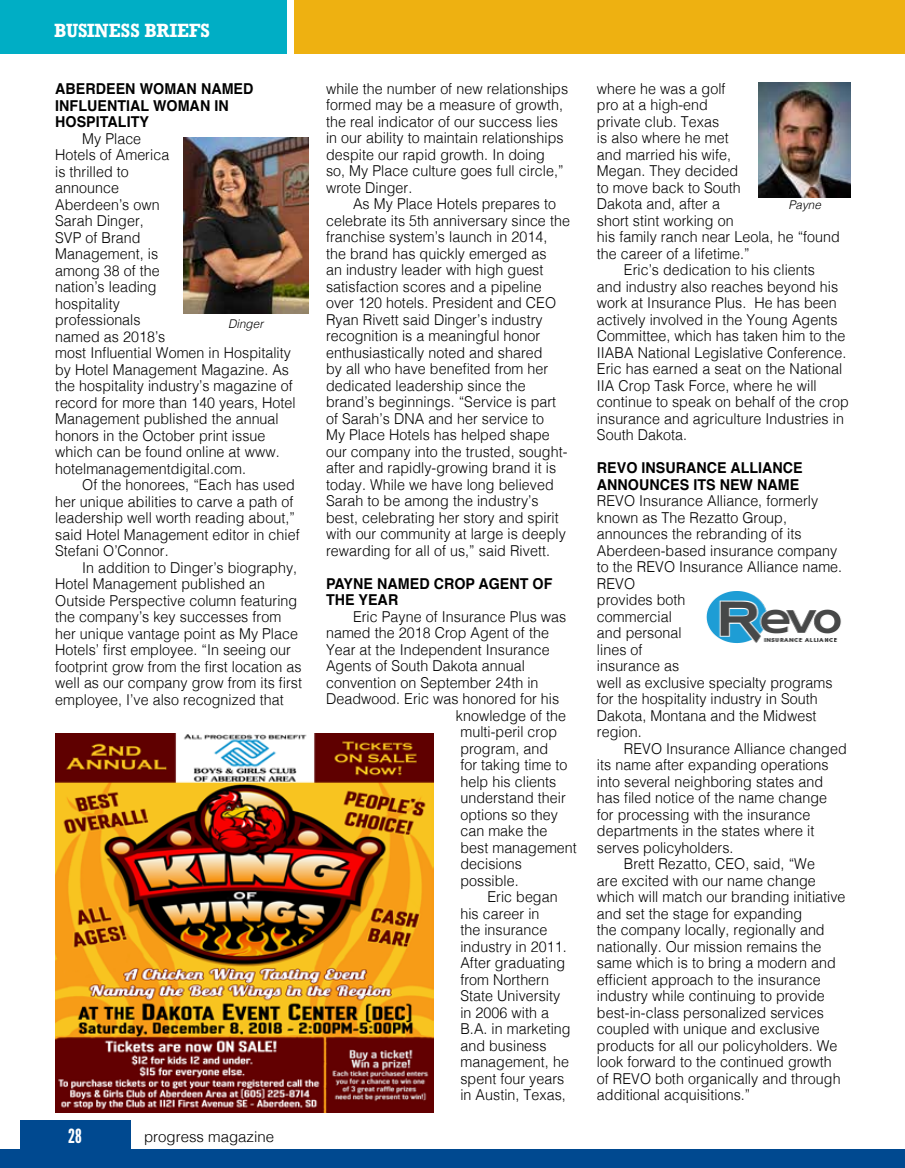
<style>
.page{position:relative;width:905px;height:1168px;background:#fff}
.page>*{position:absolute;margin:0;border:0;box-sizing:border-box;transform-origin:0 0}
.t1{font:19.5px "League Gothic";color:#fff}
.t2{font:700 18px "Rockwell";color:#fff;scale:.92 1}
.t3{font:300 15px/16.5px "Helvetica";letter-spacing:.005em;color:#000;scale:.95 1}
.t4{font:700 15px/16.5px "Helvetica";letter-spacing:.005em;color:#000;scale:.95 1}
.t5{font:300 15px "Helvetica";letter-spacing:.005em;color:#000}
.t6{font:italic 300 12px "Helvetica";letter-spacing:.005em;color:#000}
</style>
<div class="page">
<div style="left:20px;top:1120px;width:110px;height:48px;background:#004990"></div>
<div style="left:0;top:1149px;width:904px;height:19px;background:#004990"></div>
<div style="left:0;top:0;width:287px;height:54px;background:#00aec5"></div>
<div style="left:294px;top:0;width:610px;height:54px;background:#eeb111"></div>
<img style="left:183px;top:137px;width:125px;height:176px">
<img style="left:758px;top:83px;width:92px;height:115px">
<img style="left:55px;top:733px;width:378px;height:379px">
<img style="left:706px;top:591px;width:135px;height:52px">
<p class="t2" style="left:54px;top:19px;width:171px">BUSINESS BRIEFS</p>
<p class="t4" style="left:55px;top:81px;width:210px">ABERDEEN WOMAN NAMED<br>INFLUENTIAL WOMAN IN<br>HOSPITALITY</p>
<p class="t3" style="left:55px;top:129px;width:255px;text-indent:27px">My Place<br>Hotels of America<br>is thrilled to<br>announce<br>Aberdeen’s own<br>Sarah Dinger,<br>SVP of Brand<br>Management, is<br>among 38 of the<br>nation’s leading<br>hospitality<br>professionals<br>named as 2018’s<br>most Influential Women in Hospitality by Hotel Management Magazine. As the hospitality industry’s magazine of record for more than 140 years, Hotel<br>Management published the annual honors in the October print issue which can be found online at www. hotelmanagementdigital.com.</p>
<p class="t3" style="left:55px;top:476px;width:259px;text-indent:27px">Of the honorees, “Each has used her unique abilities to carve a path of leadership well worth reading about,” said Hotel Management editor in chief<br>Stefani O’Connor.</p>
<p class="t3" style="left:55px;top:558px;width:261px;text-indent:27px">In addition to Dinger’s biography, Hotel Management published an Outside Perspective column featuring the company’s key successes from her unique vantage point as My Place Hotels’ first employee. “In seeing our footprint grow from the first location as well as our company grow from its first employee, I’ve also recognized that</p>
<p class="t6" style="left:228px;top:313px;width:37px">Dinger</p>
<h1 class="t1" style="left:68px;top:1125px;width:15px">28</h1>
<p class="t5" style="left:144px;top:1124px;width:132px">progress magazine</p>
<p class="t3" style="left:326px;top:79px;width:256px">while the number of new relationships formed may be a measure of growth, the real indicator of our success lies in our ability to maintain relationships despite our rapid growth. In doing<br>so, My Place culture goes full circle,” wrote Dinger.</p>
<p class="t3" style="left:326px;top:195px;width:258px;text-indent:27px">As My Place Hotels prepares to celebrate its 5th anniversary since the franchise system’s launch in 2014, the brand has quickly emerged as<br>an industry leader with high guest satisfaction scores and a pipeline over 120 hotels. President and CEO Ryan Rivett said Dinger’s industry recognition is a meaningful honor enthusiastically noted and shared<br>by all who have benefited from her dedicated leadership since the brand’s beginnings. “Service is part of Sarah’s DNA and her service to<br>My Place Hotels has helped shape our company into the trusted, sought&shy;after and rapidly-growing brand it is today. While we have long believed Sarah to be among the industry’s best, celebrating her story and spirit with our community at large is deeply rewarding for all of us,” said Rivett.</p>
<p class="t4" style="left:326px;top:575px;width:240px">PAYNE NAMED CROP AGENT OF<br>THE YEAR</p>
<p class="t3" style="left:353px;top:607px;width:226px">Eric Payne of Insurance Plus was</p>
<p class="t3" style="left:326px;top:624px;width:236px">named the 2018 Crop Agent of the</p>
<p class="t3" style="left:326px;top:640px;width:237px">Year at the Independent Insurance</p>
<p class="t3" style="left:326px;top:657px;width:211px">Agents of South Dakota annual</p>
<p class="t3" style="left:326px;top:673px;width:225px">convention on September 24th in</p>
<p class="t3" style="left:326px;top:690px;width:247px">Deadwood. Eric was honored for his</p>
<p class="t3" style="left:456px;top:706px;width:117px">knowledge of the</p>
<p class="t3" style="left:460px;top:723px;width:103px">multi-peril crop</p>
<p class="t3" style="left:460px;top:739px;width:94px">program, and</p>
<p class="t3" style="left:460px;top:756px;width:114px">for taking time to</p>
<p class="t3" style="left:460px;top:772px;width:102px">help his clients</p>
<p class="t3" style="left:460px;top:789px;width:112px">understand their</p>
<p class="t3" style="left:460px;top:805px;width:104px">options so they</p>
<p class="t3" style="left:460px;top:822px;width:93px">can make the</p>
<p class="t3" style="left:460px;top:838px;width:124px">best management</p>
<p class="t3" style="left:460px;top:855px;width:66px">decisions</p>
<p class="t3" style="left:460px;top:871px;width:63px">possible.</p>
<p class="t3" style="left:487px;top:888px;width:75px">Eric began</p>
<p class="t3" style="left:460px;top:904px;width:85px">his career in</p>
<p class="t3" style="left:460px;top:921px;width:93px">the insurance</p>
<p class="t3" style="left:460px;top:937px;width:113px">industry in 2011.</p>
<p class="t3" style="left:460px;top:954px;width:112px">After graduating</p>
<p class="t3" style="left:460px;top:970px;width:95px">from Northern</p>
<p class="t3" style="left:460px;top:987px;width:107px">State University</p>
<p class="t3" style="left:460px;top:1003px;width:95px">in 2006 with a</p>
<p class="t3" style="left:460px;top:1020px;width:117px">B.A. in marketing</p>
<p class="t3" style="left:460px;top:1036px;width:92px">and business</p>
<p class="t3" style="left:460px;top:1053px;width:116px">management, he</p>
<p class="t3" style="left:460px;top:1069px;width:111px">spent four years</p>
<p class="t3" style="left:460px;top:1086px;width:113px">in Austin, Texas,</p>
<p class="t3" style="left:597px;top:79px;width:137px">where he was a golf</p>
<p class="t3" style="left:597px;top:96px;width:118px">pro at a high-end</p>
<p class="t3" style="left:597px;top:112px;width:130px">private club. Texas</p>
<p class="t3" style="left:597px;top:129px;width:140px">is also where he met</p>
<p class="t3" style="left:597px;top:145px;width:143px">and married his wife,</p>
<p class="t3" style="left:597px;top:162px;width:150px">Megan. They decided</p>
<p class="t3" style="left:597px;top:178px;width:153px">to move back to South</p>
<p class="t3" style="left:597px;top:195px;width:131px">Dakota and, after a</p>
<p class="t3" style="left:597px;top:211px;width:145px">short stint working on</p>
<p class="t3" style="left:597px;top:228px;width:257px">his family ranch near Leola, he “found</p>
<p class="t3" style="left:597px;top:244px;width:162px">the career of a lifetime.”</p>
<p class="t3" style="left:624px;top:261px;width:203px">Eric’s dedication to his clients</p>
<p class="t3" style="left:597px;top:277px;width:255px">and industry also reaches beyond his</p>
<p class="t3" style="left:597px;top:294px;width:254px">work at Insurance Plus. He has been</p>
<p class="t3" style="left:597px;top:310px;width:255px">actively involved in the Young Agents</p>
<p class="t3" style="left:597px;top:327px;width:263px">Committee, which has taken him to the</p>
<p class="t3" style="left:597px;top:343px;width:264px">IIABA National Legislative Conference.</p>
<p class="t3" style="left:597px;top:360px;width:260px">Eric has earned a seat on the National</p>
<p class="t3" style="left:597px;top:376px;width:233px">IIA Crop Task Force, where he will</p>
<p class="t3" style="left:597px;top:393px;width:266px">continue to speak on behalf of the crop</p>
<p class="t3" style="left:597px;top:409px;width:261px">insurance and agriculture Industries in</p>
<p class="t3" style="left:597px;top:426px;width:96px">South Dakota.</p>
<p class="t4" style="left:597px;top:460px;width:218px">REVO INSURANCE ALLIANCE<br>ANNOUNCES ITS NEW NAME</p>
<p class="t3" style="left:597px;top:492px;width:260px">REVO Insurance Alliance, formerly known as The Rezatto Group, announces the rebranding of its<br>Aberdeen-based insurance company to the REVO Insurance Alliance name.<br>REVO<br>provides both<br>commercial<br>and personal<br>lines of<br>insurance as<br>well as exclusive specialty programs for the hospitality industry in South<br>Dakota, Montana and the Midwest region.</p>
<p class="t3" style="left:624px;top:739px;width:236px">REVO Insurance Alliance changed</p>
<p class="t3" style="left:597px;top:756px;width:245px">its name after expanding operations</p>
<p class="t3" style="left:597px;top:772px;width:239px">into several neighboring states and</p>
<p class="t3" style="left:597px;top:789px;width:244px">has filed notice of the name change</p>
<p class="t3" style="left:597px;top:805px;width:226px">for processing with the insurance</p>
<p class="t3" style="left:597px;top:822px;width:230px">departments in the states where it</p>
<p class="t3" style="left:597px;top:838px;width:145px">serves policyholders.</p>
<p class="t3" style="left:624px;top:855px;width:202px">Brett Rezatto, CEO, said, “We</p>
<p class="t3" style="left:597px;top:871px;width:232px">are excited with our name change</p>
<p class="t3" style="left:597px;top:888px;width:263px">which will match our branding initiative</p>
<p class="t3" style="left:597px;top:904px;width:218px">and set the stage for expanding</p>
<p class="t3" style="left:597px;top:921px;width:241px">the company locally, regionally and</p>
<p class="t3" style="left:597px;top:937px;width:238px">nationally. Our mission remains the</p>
<p class="t3" style="left:597px;top:954px;width:253px">same which is to bring a modern and</p>
<p class="t3" style="left:597px;top:970px;width:237px">efficient approach to the insurance</p>
<p class="t3" style="left:597px;top:987px;width:241px">industry while continuing to provide</p>
<p class="t3" style="left:597px;top:1003px;width:240px">best-in-class personalized services</p>
<p class="t3" style="left:597px;top:1020px;width:236px">coupled with unique and exclusive</p>
<p class="t3" style="left:597px;top:1036px;width:255px">products for all our policyholders. We</p>
<p class="t3" style="left:597px;top:1053px;width:249px">look forward to the continued growth</p>
<p class="t3" style="left:597px;top:1069px;width:258px">of REVO both organically and through</p>
<p class="t3" style="left:597px;top:1086px;width:163px">additional acquisitions.”</p>
<p class="t6" style="left:788px;top:194px;width:34px">Payne</p>
</div>
